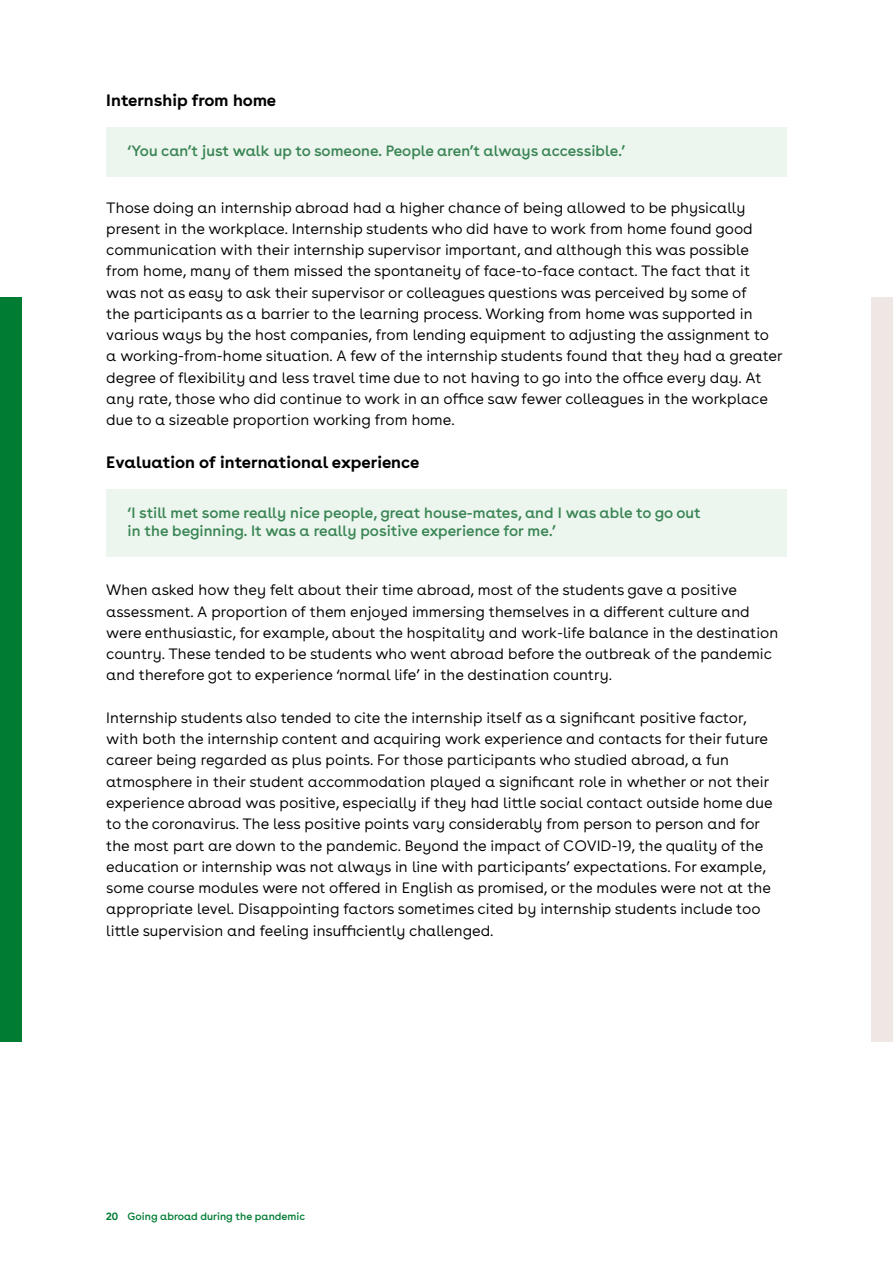
<style>
.page{position:relative;width:893px;height:1263px;background:#fff}
.page>*{position:absolute;margin:0;border:0;box-sizing:border-box;transform-origin:0 0}
.H2_Alineakop_01{font:700 16.5px "Buenos Aires";color:#000}
.Bodytekst_01_witrege{font:300 15px/21.3px "Buenos Aires";color:#000}
.t1{font:15px/18px "Buenos Aires";color:#3a8555}
.t2{font:10.5px "Buenos Aires";color:#007c33}
.s1{font-weight:700}
</style>
<div class="page">
<div style="left:872px;top:298px;width:21px;height:744px;background:#efe7e3"></div>
<div style="left:0;top:298px;width:21px;height:744px;background:#007c33"></div>
<div style="left:106px;top:128px;width:681px;height:49px;background:#edf6ee"></div>
<div style="left:106px;top:489px;width:681px;height:67px;background:#edf6ee"></div>
<h2 class="H2_Alineakop_01" style="left:106px;top:91px;width:171px">Internship from home</h2>
<p class="t1" style="left:128px;top:143px;width:499px">‘You can’t just walk up to someone. People aren’t always accessible.’</p>
<p class="Bodytekst_01_witrege" style="left:106px;top:197px;width:678px">Those doing an internship abroad had a higher chance of being allowed to be physically present in the workplace. Internship students who did have to work from home found good communication with their internship supervisor important, and although this was possible from home, many of them missed the spontaneity of face-to-face contact. The fact that it was not as easy to ask their supervisor or colleagues questions was perceived by some of<br>the participants as a barrier to the learning process. Working from home was supported in various ways by the host companies, from lending equipment to adjusting the assignment to a working-from-home situation. A few of the internship students found that they had a greater degree of flexibility and less travel time due to not having to go into the office every day. At any rate, those who did continue to work in an office saw fewer colleagues in the workplace due to a sizeable proportion working from home.</p>
<h2 class="H2_Alineakop_01" style="left:106px;top:452px;width:315px">Evaluation of international experience</h2>
<p class="t1" style="left:128px;top:504px;width:575px">‘I still met some really nice people, great house-mates, and I was able to go out in the beginning. It was a really positive experience for me.’</p>
<p class="Bodytekst_01_witrege" style="left:106px;top:580px;width:674px">When asked how they felt about their time abroad, most of the students gave a positive assessment. A proportion of them enjoyed immersing themselves in a different culture and were enthusiastic, for example, about the hospitality and work-life balance in the destination country. These tended to be students who went abroad before the outbreak of the pandemic and therefore got to experience ‘normal life’ in the destination country.</p>
<p class="Bodytekst_01_witrege" style="left:106px;top:708px;width:668px">Internship students also tended to cite the internship itself as a significant positive factor, with both the internship content and acquiring work experience and contacts for their future career being regarded as plus points. For those participants who studied abroad, a fun atmosphere in their student accommodation played a significant role in whether or not their experience abroad was positive, especially if they had little social contact outside home due to the coronavirus. The less positive points vary considerably from person to person and for the most part are down to the pandemic. Beyond the impact of COVID-19, the quality of the education or internship was not always in line with participants’ expectations. For example, some course modules were not offered in English as promised, or the modules were not at the appropriate level. Disappointing factors sometimes cited by internship students include too little supervision and feeling insufficiently challenged.</p>
<p class="t2" style="left:106px;top:1210px;width:200px"><span class="s1">20</span> Going abroad during the pandemic</p>
</div>
